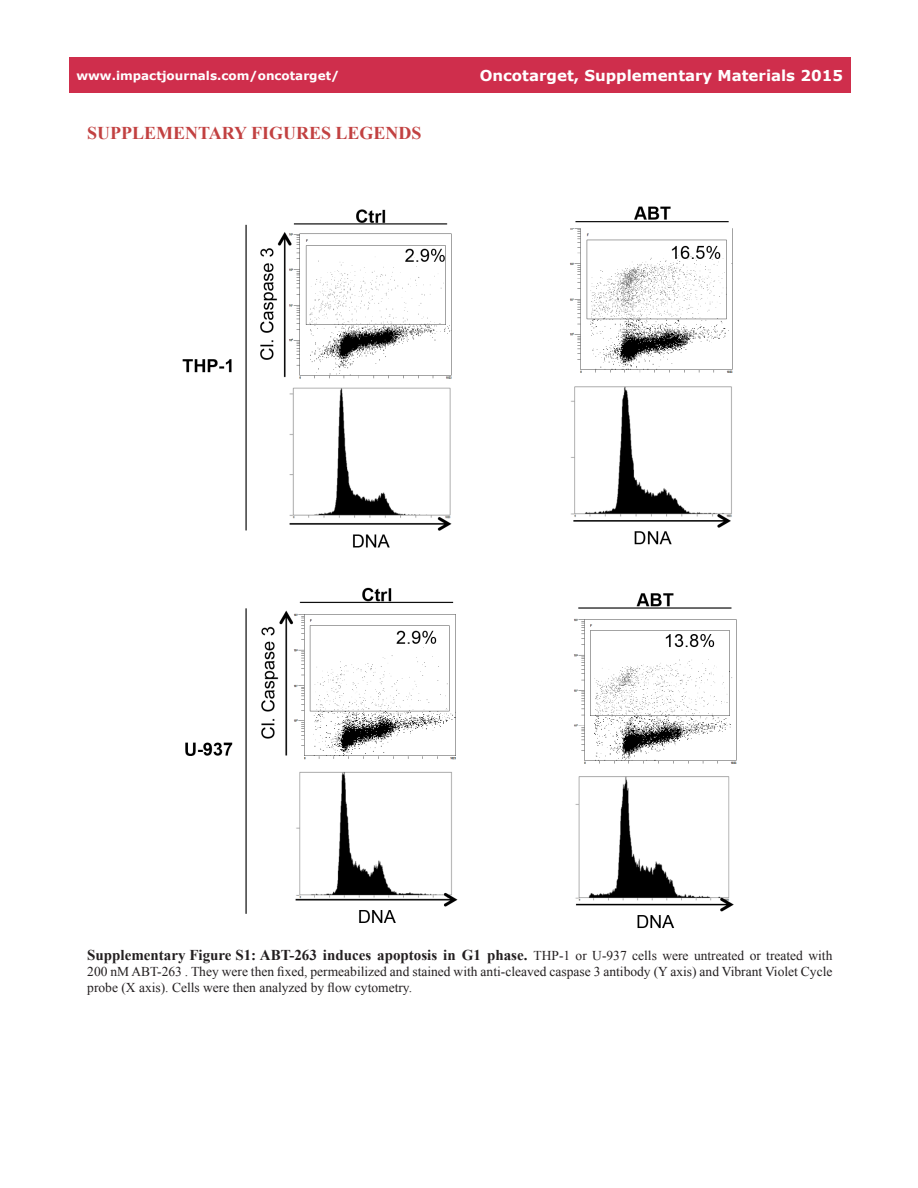
<style>
.page{position:relative;width:918px;height:1188px;background:#fff}
.page>*{position:absolute;margin:0;border:0;box-sizing:border-box;transform-origin:0 0}
.Heading{font:700 18px "Times New Roman";color:#c24141}
.t1{font:700 15px "Times New Roman";color:#231f20}
.t2{font:700 15px "Verdana";color:#fff}
.t3{font:13.5px/16.2px "Times New Roman";color:#231f20}
.t4{font:700 12px "Verdana";color:#fff}
.s1{font-weight:400;font-size:13.5px}
</style>
<div class="page">
<div style="left:69px;top:57px;width:781px;height:36px;background:#cf2e4c"></div>
<img style="left:182px;top:206px;width:555px;height:722px">
<p class="t4" style="left:76px;top:68px;width:264px">www.impactjournals.com/oncotarget/</p>
<p class="t2" style="left:480px;top:66px;width:365px">Oncotarget, Supplementary Materials 2015</p>
<p class="Heading" style="left:87px;top:120px;width:336px">SUPPLEMENTARY FIGURES LEGENDS</p>
<p class="t1" style="left:87px;top:944px;width:747px">Supplementary Figure S1: ABT-263 induces apoptosis in G1 phase. <span class="s1">THP-1 or U-937 cells were untreated or treated with</span></p>
<p class="t3" style="left:87px;top:963px;width:747px">200 nM ABT-263 . They were then fixed, permeabilized and stained with anti-cleaved caspase 3 antibody (Y axis) and Vibrant Violet Cycle probe (X axis). Cells were then analyzed by flow cytometry.</p>
</div>
